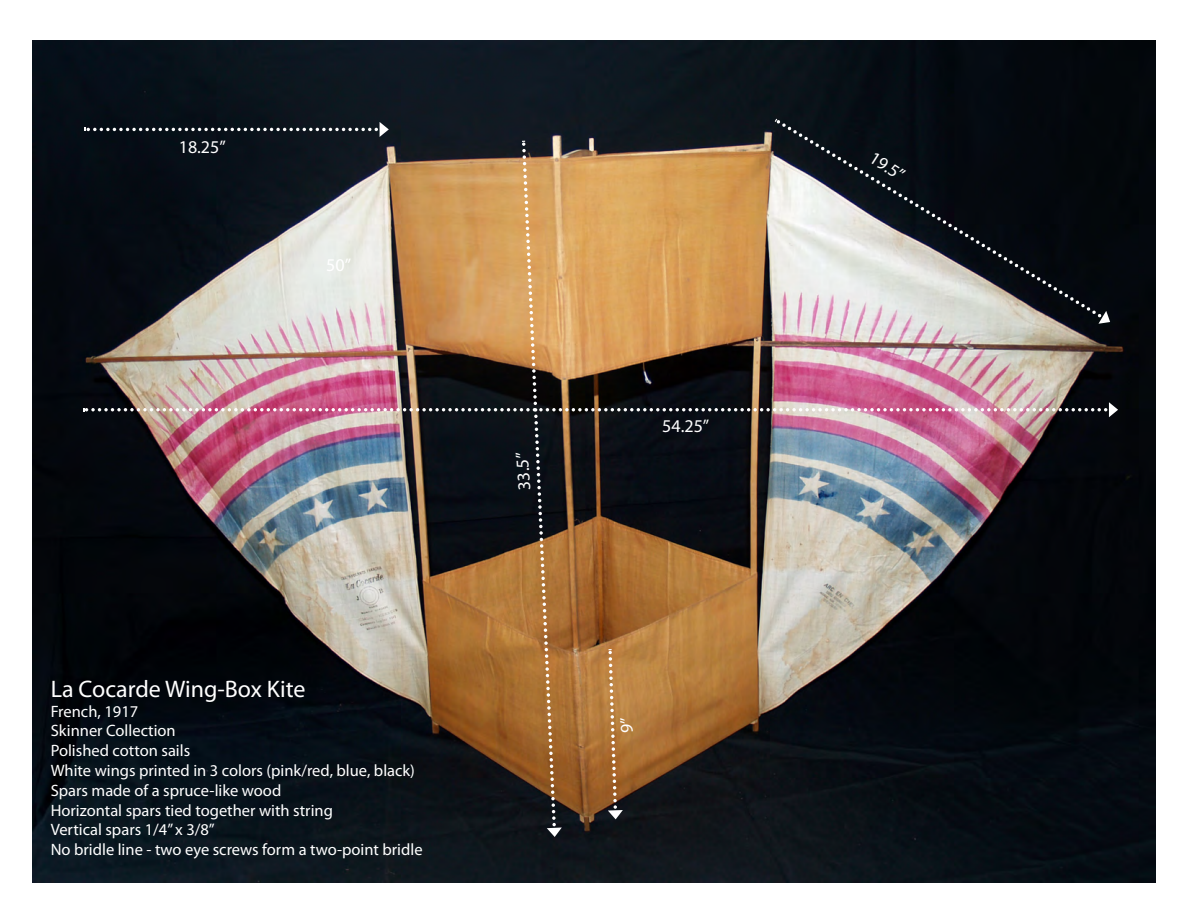
<style>
.page{position:relative;width:1188px;height:918px;background:#fff}
.page>*{position:absolute;margin:0;border:0;box-sizing:border-box;transform-origin:0 0}
.t1{font:24px "Myriad Pro";color:#fff}
.t2{font:18px "Myriad Pro";color:#fff}
.t3{font:16.5px/19.8px "Myriad Pro";color:#fff}
</style>
<div class="page">
<img style="left:33px;top:41px;width:1122px;height:842px">
<img style="left:83px;top:119px;width:1035px;height:718px">
<p class="t2" style="left:179px;top:136px;width:49px">18.25”</p>
<p class="t2" style="left:326px;top:254px;width:26px">50”</p>
<h1 class="t1" style="left:51px;top:674px;width:257px">La Cocarde Wing-Box Kite</h1>
<p class="t3" style="left:51px;top:701px;width:373px">French, 1917<br>Skinner Collection<br>Polished cotton sails<br>White wings printed in 3 colors (pink/red, blue, black)<br>Spars made of a spruce-like wood<br>Horizontal spars tied together with string<br>Vertical spars 1/4” x 3/8”<br>No bridle line - two eye screws form a two-point bridle</p>
<p class="t2" style="left:513px;top:491px;width:39px;rotate:-93deg">33.5”</p>
<p class="t2" style="left:662px;top:415px;width:49px">54.25”</p>
<p class="t2" style="left:616px;top:733px;width:17px;rotate:-90deg">9”</p>
<p class="t2" style="left:877px;top:146px;width:39px;rotate:33deg">19.5”</p>
</div>
